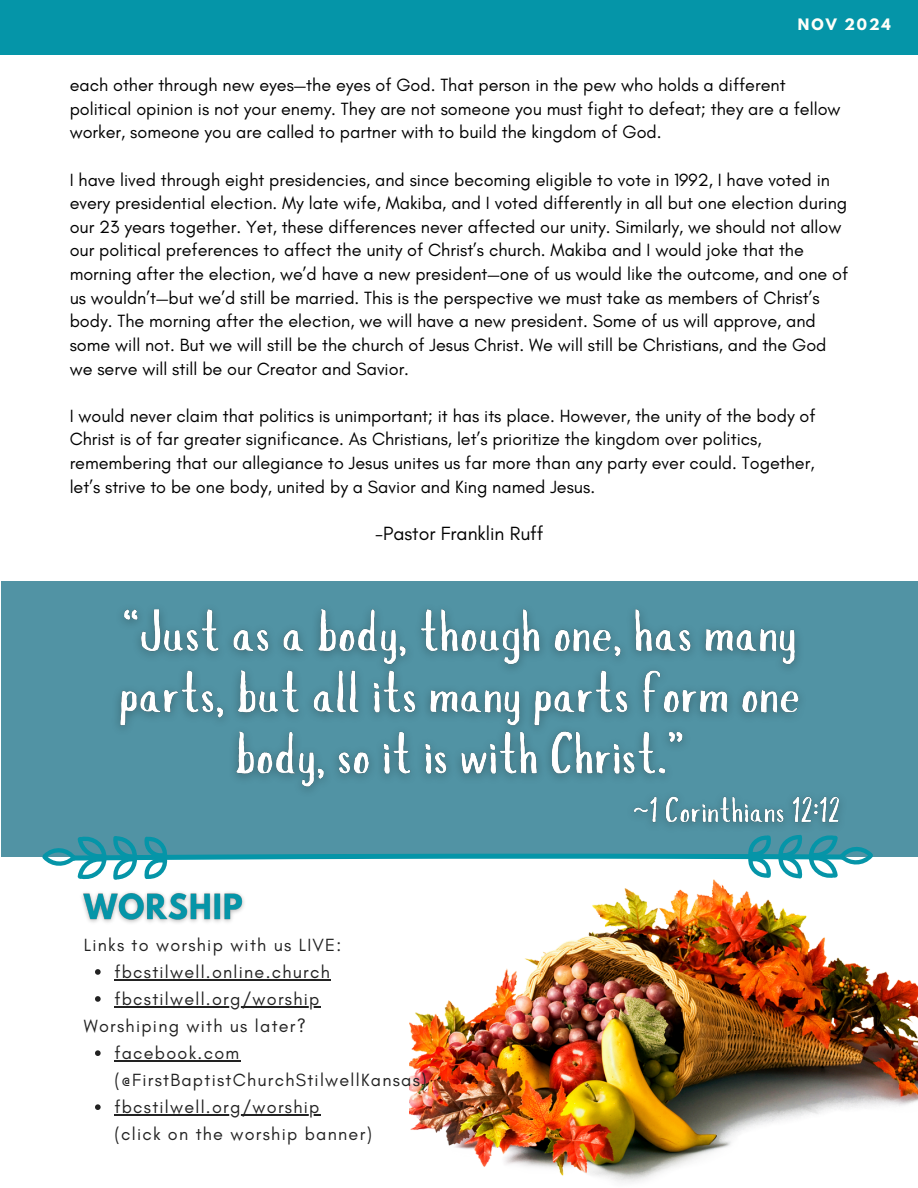
<style>
.page{position:relative;width:918px;height:1188px;background:#fff}
.page>*{position:absolute;margin:0;border:0;box-sizing:border-box;transform-origin:0 0}
.t1{font:19.5px "Glacial Indifference";color:#000}
.t2{font:18px/23.7px "Glacial Indifference";color:#000}
.t3{font:18px/27px "Glacial Indifference";letter-spacing:.07em;color:#222}
.t4{font:700 13.95px "League Spartan";letter-spacing:.14em;color:#fffff9}
</style>
<div class="page">
<div style="left:0;top:0;width:918px;height:54px;background:#0595a8"></div>
<div style="left:1px;top:581px;width:917px;height:276px;background:#5193a4"></div>
<svg style="left:42px;top:836px;width:831px;height:44px"></svg>
<img style="left:410px;top:880px;width:508px;height:303px">
<svg style="left:95px;top:969px;width:6px;height:6px"></svg>
<hr style="left:114px;top:979px;width:217px;height:1px;background:#222">
<svg style="left:95px;top:996px;width:6px;height:6px"></svg>
<hr style="left:114px;top:1006px;width:207px;height:1px;background:#222">
<img style="left:82px;top:892px;width:162px;height:31px">
<svg style="left:95px;top:1050px;width:6px;height:6px"></svg>
<hr style="left:114px;top:1060px;width:127px;height:2px;background:#222">
<svg style="left:95px;top:1104px;width:6px;height:6px"></svg>
<hr style="left:114px;top:1114px;width:207px;height:2px;background:#222">
<img style="left:104px;top:609px;width:753px;height:231px">
<h3 class="t4" style="left:798px;top:17px;width:94px">NOV 2024</h3>
<p class="t2" style="left:70px;top:73px;width:772px">each other through new eyes—the eyes of God. That person in the pew who holds a different political opinion is not your enemy. They are not someone you must fight to defeat; they are a fellow worker, someone you are called to partner with to build the kingdom of God.</p>
<p class="t2" style="left:70px;top:167px;width:780px">I have lived through eight presidencies, and since becoming eligible to vote in 1992, I have voted in every presidential election. My late wife, Makiba, and I voted differently in all but one election during our 23 years together. Yet, these differences never affected our unity. Similarly, we should not allow our political preferences to affect the unity of Christ’s church. Makiba and I would joke that the morning after the election, we’d have a new president—one of us would like the outcome, and one of us wouldn’t—but we’d still be married. This is the perspective we must take as members of Christ’s body. The morning after the election, we will have a new president. Some of us will approve, and some will not. But we will still be the church of Jesus Christ. We will still be Christians, and the God we serve will still be our Creator and Savior.</p>
<h3 class="t2" style="left:70px;top:404px;width:747px">I would never claim that politics is unimportant; it has its place. However, the unity of the body of Christ is of far greater significance. As Christians, let’s prioritize the kingdom over politics, remembering that our allegiance to Jesus unites us far more than any party ever could. Together, let’s strive to be one body, united by a Savior and King named Jesus.</h3>
<p class="t1" style="left:375px;top:521px;width:170px">-Pastor Franklin Ruff</p>
<h3 class="t3" style="left:84px;top:931px;width:259px">Links to worship with us LIVE:</h3>
<h3 class="t3" style="left:114px;top:958px;width:217px">fbcstilwell.online.church</h3>
<h3 class="t3" style="left:114px;top:985px;width:207px">fbcstilwell.org/worship</h3>
<p class="t3" style="left:84px;top:1013px;width:224px">Worshiping with us later?</p>
<p class="t3" style="left:114px;top:1040px;width:314px">facebook.com (@FirstBaptistChurchStilwellKansas)</p>
<h3 class="t3" style="left:114px;top:1094px;width:259px">fbcstilwell.org/worship<br>(click on the worship banner)</h3>
</div>
